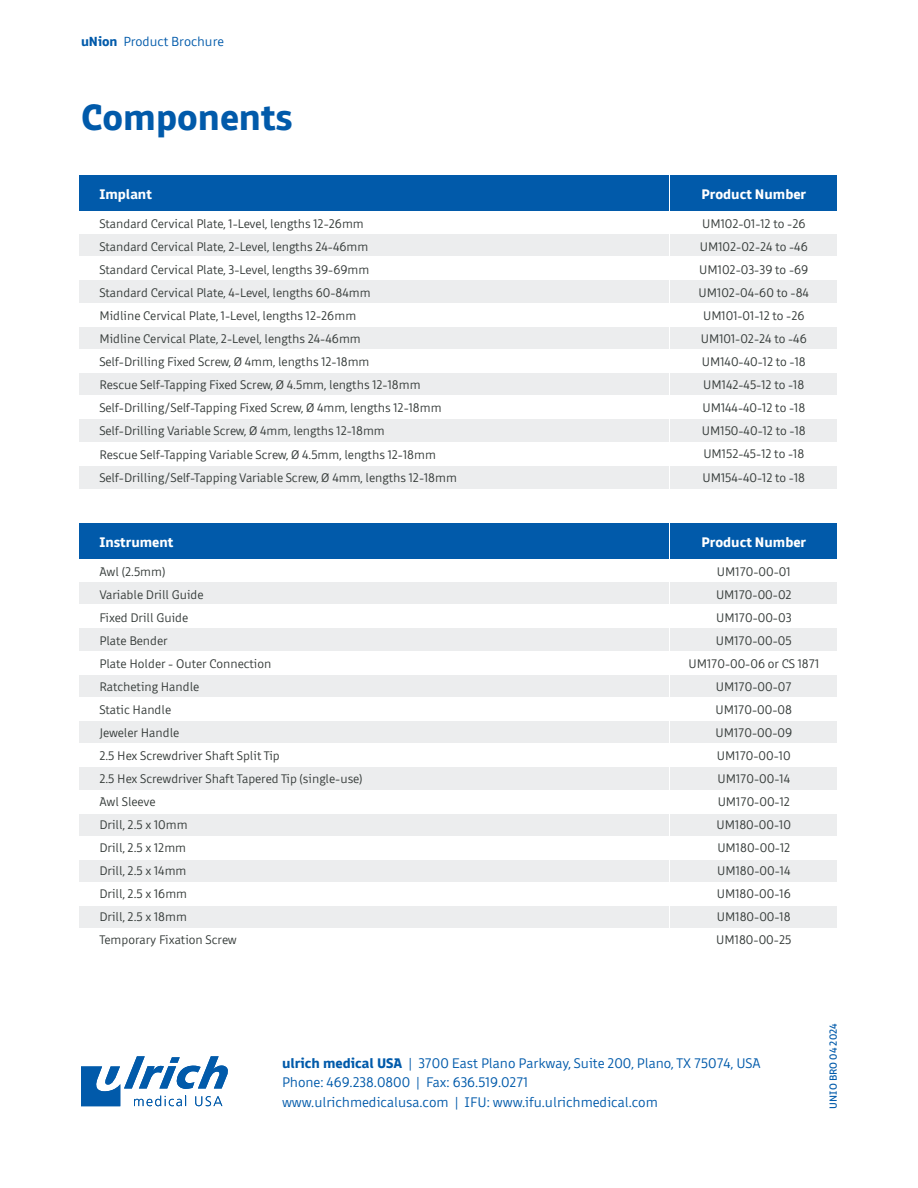
<style>
.page{position:relative;width:918px;height:1188px;background:#fff}
.page>*{position:absolute;margin:0;border:0;box-sizing:border-box;transform-origin:0 0}
.t1{font:700 37.5px "Domotika Pro";color:#015aaa}
.t2{font:300 14.25px/19.5px "Domotika Pro";color:#015aaa}
.t3{font:700 14.25px "Domotika Pro";color:#fff}
.t4{font:300 13.5px "Domotika Pro";color:#015aaa}
.t5{font:300 12.75px/23.1px "Domotika Pro";color:#353b39}
.t6{font:10.5px "Domotika Pro";color:#015aaa}
.s1{font-weight:700}
</style>
<div class="page">
<svg style="left:81px;top:1056px;width:147px;height:50px"></svg>
<div style="left:671px;top:326px;width:166px;height:23px;background:#ecedee"></div>
<div style="left:671px;top:674px;width:166px;height:23px;background:#ecedee"></div>
<div style="left:80px;top:326px;width:589px;height:23px;background:#ecedee"></div>
<div style="left:80px;top:674px;width:589px;height:23px;background:#ecedee"></div>
<div style="left:671px;top:465px;width:166px;height:23px;background:#ecedee"></div>
<div style="left:671px;top:813px;width:166px;height:23px;background:#ecedee"></div>
<div style="left:80px;top:465px;width:589px;height:23px;background:#ecedee"></div>
<div style="left:80px;top:813px;width:589px;height:23px;background:#ecedee"></div>
<div style="left:671px;top:234px;width:166px;height:23px;background:#ecedee"></div>
<div style="left:671px;top:582px;width:166px;height:23px;background:#ecedee"></div>
<div style="left:80px;top:234px;width:589px;height:23px;background:#ecedee"></div>
<div style="left:80px;top:582px;width:589px;height:23px;background:#ecedee"></div>
<div style="left:671px;top:373px;width:166px;height:23px;background:#ecedee"></div>
<div style="left:671px;top:721px;width:166px;height:23px;background:#ecedee"></div>
<div style="left:671px;top:859px;width:166px;height:24px;background:#ecedee"></div>
<div style="left:80px;top:373px;width:589px;height:23px;background:#ecedee"></div>
<div style="left:80px;top:721px;width:589px;height:23px;background:#ecedee"></div>
<div style="left:80px;top:859px;width:589px;height:24px;background:#ecedee"></div>
<div style="left:671px;top:280px;width:166px;height:23px;background:#ecedee"></div>
<div style="left:671px;top:628px;width:166px;height:23px;background:#ecedee"></div>
<div style="left:80px;top:280px;width:589px;height:23px;background:#ecedee"></div>
<div style="left:80px;top:628px;width:589px;height:23px;background:#ecedee"></div>
<div style="left:671px;top:419px;width:166px;height:23px;background:#ecedee"></div>
<div style="left:671px;top:767px;width:166px;height:23px;background:#ecedee"></div>
<div style="left:671px;top:906px;width:166px;height:23px;background:#ecedee"></div>
<div style="left:80px;top:419px;width:589px;height:23px;background:#ecedee"></div>
<div style="left:80px;top:767px;width:589px;height:23px;background:#ecedee"></div>
<div style="left:80px;top:906px;width:589px;height:23px;background:#ecedee"></div>
<div style="left:80px;top:176px;width:589px;height:35px;background:#015aaa"></div>
<div style="left:80px;top:524px;width:589px;height:35px;background:#015aaa"></div>
<div style="left:671px;top:176px;width:166px;height:35px;background:#015aaa"></div>
<div style="left:671px;top:524px;width:166px;height:35px;background:#015aaa"></div>
<p class="t4" style="left:81px;top:32px;width:144px"><span class="s1">uNion</span> Product Brochure</p>
<h1 class="t1" style="left:81px;top:87px;width:213px">Components</h1>
<p class="t3" style="left:99px;top:183px;width:54px">Implant</p>
<p class="t5" style="left:99px;top:211px;width:359px">Standard Cervical Plate, 1-Level, lengths 12-26mm<br>Standard Cervical Plate, 2-Level, lengths 24-46mm<br>Standard Cervical Plate, 3-Level, lengths 39-69mm<br>Standard Cervical Plate, 4-Level, lengths 60-84mm<br>Midline Cervical Plate, 1-Level, lengths 12-26mm<br>Midline Cervical Plate, 2-Level, lengths 24-46mm<br>Self-Drilling Fixed Screw, Ø 4mm, lengths 12-18mm<br>Rescue Self-Tapping Fixed Screw, Ø 4.5mm, lengths 12-18mm Self-Drilling/Self-Tapping Fixed Screw, Ø 4mm, lengths 12-18mm Self-Drilling Variable Screw, Ø 4mm, lengths 12-18mm<br>Rescue Self-Tapping Variable Screw, Ø 4.5mm, lengths 12-18mm Self-Drilling/Self-Tapping Variable Screw, Ø 4mm, lengths 12-18mm</p>
<p class="t3" style="left:99px;top:531px;width:76px">Instrument</p>
<p class="t5" style="left:99px;top:559px;width:265px">Awl (2.5mm)<br>Variable Drill Guide<br>Fixed Drill Guide<br>Plate Bender<br>Plate Holder - Outer Connection<br>Ratcheting Handle<br>Static Handle<br>Jeweler Handle<br>2.5 Hex Screwdriver Shaft Split Tip<br>2.5 Hex Screwdriver Shaft Tapered Tip (single-use)<br>Awl Sleeve<br>Drill, 2.5 x 10mm<br>Drill, 2.5 x 12mm<br>Drill, 2.5 x 14mm<br>Drill, 2.5 x 16mm<br>Drill, 2.5 x 18mm<br>Temporary Fixation Screw</p>
<p class="t3" style="left:701px;top:183px;width:106px">Product Number</p>
<p class="t5" style="left:699px;top:211px;width:112px;text-align:center">UM102-01-12 to -26<br>UM102-02-24 to -46<br>UM102-03-39 to -69<br>UM102-04-60 to -84<br>UM101-01-12 to -26<br>UM101-02-24 to -46<br>UM140-40-12 to -18<br>UM142-45-12 to -18<br>UM144-40-12 to -18<br>UM150-40-12 to -18<br>UM152-45-12 to -18<br>UM154-40-12 to -18</p>
<p class="t3" style="left:701px;top:531px;width:106px">Product Number</p>
<p class="t5" style="left:688px;top:559px;width:132px;text-align:center">UM170-00-01<br>UM170-00-02<br>UM170-00-03<br>UM170-00-05<br>UM170-00-06 or CS 1871<br>UM170-00-07<br>UM170-00-08<br>UM170-00-09<br>UM170-00-10<br>UM170-00-14<br>UM170-00-12<br>UM180-00-10<br>UM180-00-12<br>UM180-00-14<br>UM180-00-16<br>UM180-00-18<br>UM180-00-25</p>
<p class="t2" style="left:282px;top:1052px;width:480px"><span class="s1">ulrich medical USA</span> | 3700 East Plano Parkway, Suite 200, Plano, TX 75074, USA<br>Phone: 469.238.0800 | Fax: 636.519.0271<br>www.ulrichmedicalusa.com | IFU: www.ifu.ulrichmedical.com</p>
<p class="t6" style="left:825px;top:1108px;width:86px;rotate:-90deg">UNIO BRO 04 2024</p>
</div>
